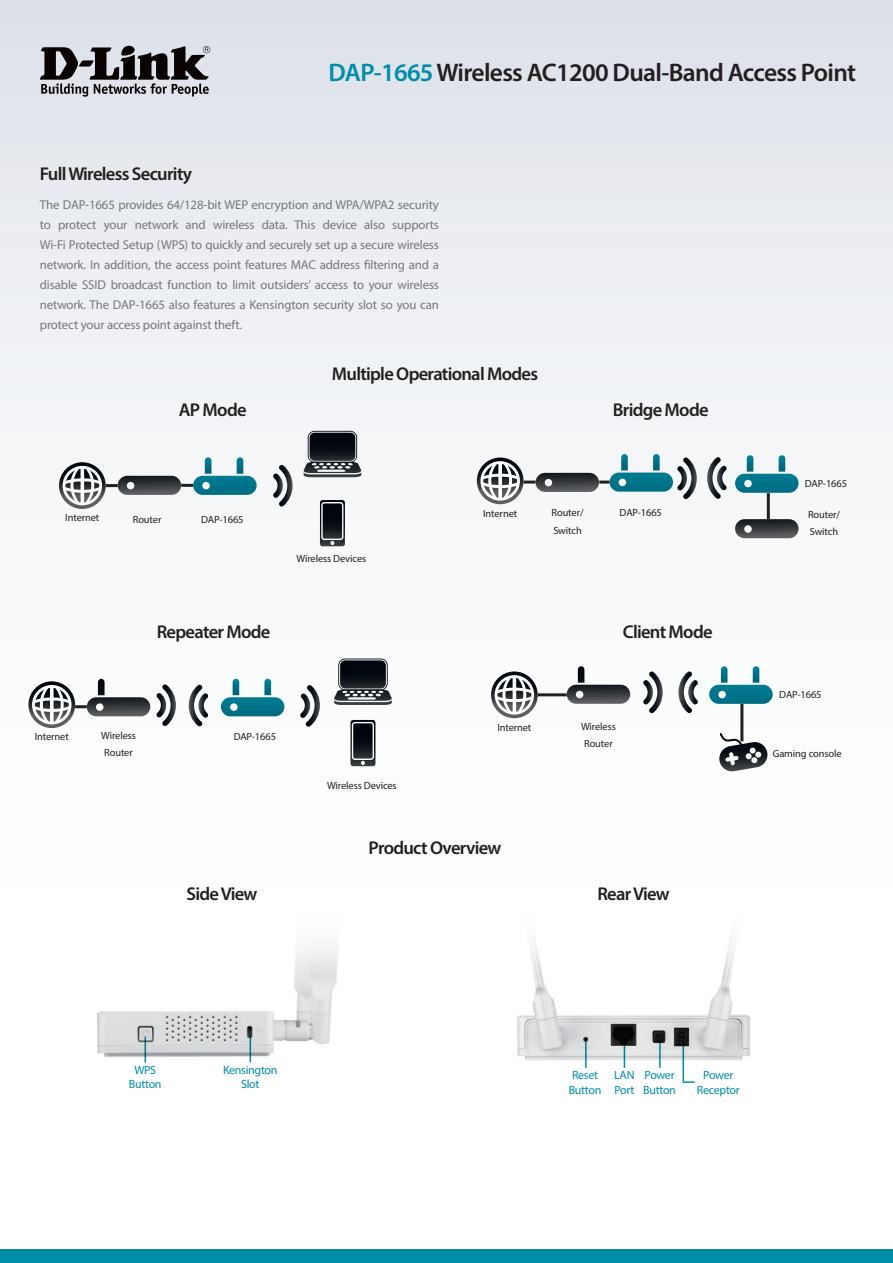
<style>
.page{position:relative;width:893px;height:1263px;background:#fff}
.page>*{position:absolute;margin:0;border:0;box-sizing:border-box;transform-origin:0 0}
.Product_Name__Conten{font:600 25.5px "Myriad Pro";letter-spacing:-.025em;color:#231f20}
.Description_Text{font:600 18.6px "Myriad Pro";letter-spacing:-.04em;color:#231f20}
.Image_Title{font:600 18.6px "Myriad Pro";letter-spacing:-.04em;color:#231f20}
.Description_Text-2{font:12.9px/20px "Myriad Pro";letter-spacing:-.01em;color:#74787d;text-align:justify}
.Image_Caption{font:12px/14.4px "Myriad Pro";letter-spacing:-.025em;color:#008da8}
.Back-_Paragraph_Titl{font:10.35px/17.1px "Myriad Pro";letter-spacing:-.01em;color:#231f20}
.s1{color:#008da8}
</style>
<div class="page">
<div style="left:0;top:0;width:893px;height:1084px;background:linear-gradient(to bottom,#e3e6ec,#fff)"></div>
<div style="left:0;top:1249px;width:893px;height:14px;background:#008da8"></div>
<svg style="left:40px;top:46px;width:170px;height:51px;background:#807f83"></svg>
<svg style="left:643px;top:671px;width:20px;height:42px"></svg>
<svg style="left:491px;top:671px;width:47px;height:47px"></svg>
<svg style="left:718px;top:733px;width:50px;height:39px"></svg>
<svg style="left:567px;top:666px;width:63px;height:38px"></svg>
<svg style="left:709px;top:666px;width:64px;height:38px"></svg>
<hr style="left:538px;top:693px;width:29px;height:3px;background:#231f20">
<hr style="left:740px;top:704px;width:3px;height:37px;background:#231f20">
<svg style="left:678px;top:671px;width:20px;height:42px"></svg>
<svg style="left:735px;top:519px;width:64px;height:19px"></svg>
<svg style="left:735px;top:455px;width:64px;height:38px"></svg>
<hr style="left:767px;top:493px;width:3px;height:26px;background:#231f20">
<svg style="left:477px;top:454px;width:220px;height:50px"></svg>
<svg style="left:707px;top:457px;width:20px;height:42px"></svg>
<svg style="left:156px;top:684px;width:20px;height:42px"></svg>
<svg style="left:300px;top:685px;width:20px;height:42px"></svg>
<svg style="left:221px;top:679px;width:63px;height:37px"></svg>
<svg style="left:28px;top:679px;width:122px;height:49px"></svg>
<svg style="left:334px;top:658px;width:58px;height:47px"></svg>
<svg style="left:350px;top:720px;width:25px;height:46px"></svg>
<div style="left:352px;top:722px;width:22px;height:38px;border:1px solid #fff;border-radius:3px"></div>
<svg style="left:189px;top:685px;width:19px;height:41px"></svg>
<svg style="left:273px;top:465px;width:20px;height:42px"></svg>
<svg style="left:303px;top:431px;width:59px;height:46px;background:#51565a"></svg>
<svg style="left:320px;top:500px;width:25px;height:46px"></svg>
<div style="left:321px;top:502px;width:22px;height:38px;border:1px solid #fff;border-radius:3px"></div>
<svg style="left:59px;top:457px;width:198px;height:52px"></svg>
<img style="left:479px;top:911px;width:308px;height:173px">
<img style="left:80px;top:911px;width:273px;height:163px">
<p class="Product_Name__Conten" style="left:329px;top:56px;width:529px"><span class="s1">DAP-1665</span> Wireless AC1200 Dual-Band Access Point</p>
<p class="Description_Text" style="left:40px;top:162px;width:154px">Full Wireless Security</p>
<p class="Description_Text-2" style="left:40px;top:195px;width:401px">The DAP-1665 provides 64/128-bit WEP encryption and WPA/WPA2 security to protect your network and wireless data. This device also supports Wi-Fi Protected Setup (WPS) to quickly and securely set up a secure wireless network. In addition, the access point features MAC address filtering and a disable SSID broadcast function to limit outsiders’ access to your wireless network. The DAP-1665 also features a Kensington security slot so you can protect your access point against theft.</p>
<p class="Description_Text" style="left:332px;top:361px;width:208px">Multiple Operational Modes</p>
<p class="Image_Title" style="left:179px;top:398px;width:69px">AP Mode</p>
<p class="Image_Title" style="left:613px;top:398px;width:97px">Bridge Mode</p>
<p class="Back-_Paragraph_Titl" style="left:65px;top:509px;width:36px">Internet</p>
<p class="Back-_Paragraph_Titl" style="left:133px;top:511px;width:30px">Router</p>
<p class="Back-_Paragraph_Titl" style="left:201px;top:511px;width:44px">DAP-1665</p>
<p class="Back-_Paragraph_Titl" style="left:483px;top:504px;width:36px">Internet</p>
<p class="Back-_Paragraph_Titl" style="left:620px;top:503px;width:44px">DAP-1665</p>
<p class="Back-_Paragraph_Titl" style="left:552px;top:504px;width:34px">Router/<br>Switch</p>
<p class="Back-_Paragraph_Titl" style="left:805px;top:474px;width:44px">DAP-1665</p>
<p class="Back-_Paragraph_Titl" style="left:808px;top:506px;width:34px">Router/<br>Switch</p>
<p class="Back-_Paragraph_Titl" style="left:297px;top:550px;width:71px">Wireless Devices</p>
<p class="Image_Title" style="left:157px;top:619px;width:115px">Repeater Mode</p>
<p class="Image_Title" style="left:623px;top:619px;width:91px">Client Mode</p>
<p class="Back-_Paragraph_Titl" style="left:779px;top:686px;width:44px">DAP-1665</p>
<p class="Back-_Paragraph_Titl" style="left:35px;top:728px;width:36px">Internet</p>
<p class="Back-_Paragraph_Titl" style="left:101px;top:726px;width:36px">Wireless</p>
<p class="Back-_Paragraph_Titl" style="left:234px;top:728px;width:44px">DAP-1665</p>
<p class="Back-_Paragraph_Titl" style="left:104px;top:744px;width:30px">Router</p>
<p class="Back-_Paragraph_Titl" style="left:497px;top:718px;width:36px">Internet</p>
<p class="Back-_Paragraph_Titl" style="left:581px;top:718px;width:36px">Wireless<br>Router</p>
<p class="Back-_Paragraph_Titl" style="left:773px;top:744px;width:70px">Gaming console</p>
<p class="Back-_Paragraph_Titl" style="left:327px;top:777px;width:71px">Wireless Devices</p>
<p class="Description_Text" style="left:369px;top:836px;width:134px">Product Overview</p>
<p class="Image_Title" style="left:187px;top:882px;width:72px">Side View</p>
<p class="Image_Title" style="left:597px;top:882px;width:74px">Rear View</p>
<p class="Image_Caption" style="left:134px;top:1062px;width:23px">WPS</p>
<p class="Image_Caption" style="left:129px;top:1076px;width:34px">Button</p>
<p class="Image_Caption" style="left:223px;top:1062px;width:56px;text-align:center">Kensington<br>Slot</p>
<p class="Image_Caption" style="left:572px;top:1068px;width:28px">Reset</p>
<p class="Image_Caption" style="left:569px;top:1082px;width:34px">Button</p>
<p class="Image_Caption" style="left:614px;top:1068px;width:22px">LAN<br>Port</p>
<p class="Image_Caption" style="left:697px;top:1068px;width:44px;text-align:center">Power<br>Receptor</p>
<p class="Image_Caption" style="left:643px;top:1068px;width:34px">Power<br>Button</p>
</div>
